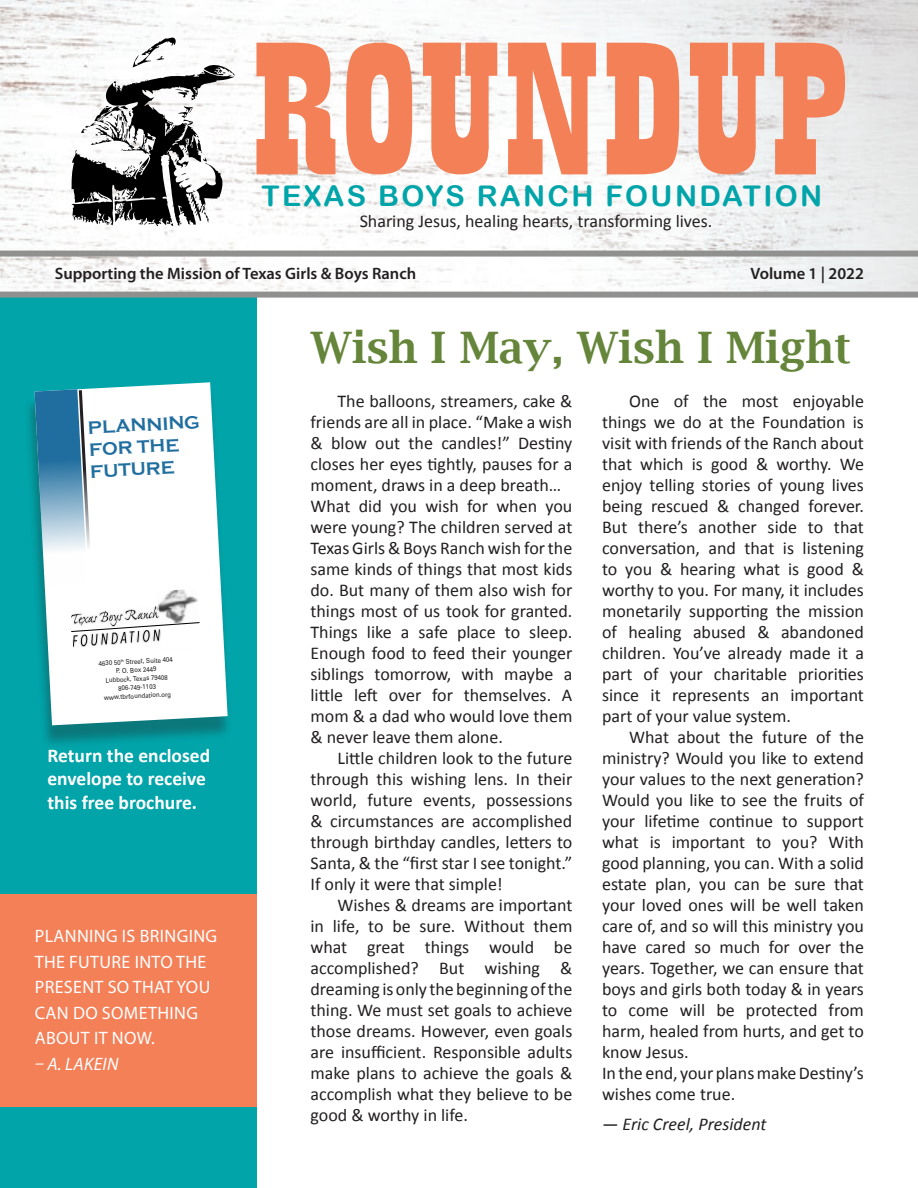
<style>
.page{position:relative;width:918px;height:1188px;background:#fff}
.page>*{position:absolute;margin:0;border:0;box-sizing:border-box;transform-origin:0 0}
.t1{font:600 43.5px "Lucida Bright";color:#65853a}
.t2{font:28.5px "Arial Rounded MT Bold";letter-spacing:.08em;color:#00a4a9}
.t3{font:700 19.5px/23.4px "Calibri";color:#fff}
.t4{font:700 18.3px/22px "Copperplate Gothic";color:#206e9f}
.t5{font:18px/21px "Calibri";color:#231f20;text-align:justify}
.t6{font:18px/25.5px "Myriad Pro";letter-spacing:.02em;color:#fff}
.t7{font:italic 18px "Calibri";color:#231f20}
.t8{font:italic 18px "Myriad Pro";letter-spacing:.02em;color:#fff}
.t9{font:600 16.5px "Myriad Pro";color:#231f20}
.t10{font:6.75px/8.6px "Univers";color:#231f20;text-align:center;scale:.9 1}
</style>
<div class="page">
<div style="left:0;top:292px;width:256px;height:896px;background:#00a4a9"></div>
<img style="left:0;top:0;width:918px;height:292px">
<div style="left:0;top:251px;width:918px;height:6px;background:#90908f"></div>
<div style="left:0;top:292px;width:918px;height:6px;background:#90908f"></div>
<svg style="left:72px;top:38px;width:163px;height:188px"></svg>
<svg style="left:257px;top:43px;width:588px;height:132px;fill:#f48058"></svg>
<div style="left:23px;top:389px;width:209px;height:359px;background:#231f20;opacity:.33"></div>
<svg style="left:35px;top:382px;width:193px;height:343px"></svg>
<svg style="left:35px;top:387px;width:179px;height:324px;background:#dae7ec"></svg>
<div style="left:0;top:894px;width:256px;height:213px;background:#f48058"></div>
<h2 class="t2" style="left:262px;top:179px;width:562px">TEXAS BOYS RANCH FOUNDATION</h2>
<p class="t5" style="left:360px;top:210px;width:354px">Sharing Jesus, healing hearts, transforming lives.</p>
<p class="t9" style="left:55px;top:263px;width:363px">Supporting the Mission of Texas Girls &amp; Boys Ranch</p>
<p class="t9" style="left:750px;top:263px;width:115px">Volume 1 | 2022</p>
<p class="t4" style="left:87px;top:417px;width:114px;rotate:-3deg">PLANNING<br>FOR THE<br>FUTURE</p>
<p class="t10" style="left:99px;top:659px;width:84px;rotate:-3deg">4630 50<sup>th</sup> Street, Suite 404<br>P. O. Box 2449<br>Lubbock, Texas 79408<br>806-749-1103 www.tbrfoundation.org</p>
<p class="t3" style="left:48px;top:744px;width:164px">Return the enclosed envelope to receive this free brochure.</p>
<p class="t6" style="left:35px;top:923px;width:184px">PLANNING IS BRINGING<br>THE FUTURE INTO THE<br>PRESENT SO THAT YOU<br>CAN DO SOMETHING<br>ABOUT IT NOW.</p>
<p class="t8" style="left:35px;top:1053px;width:85px">– A. LAKEIN</p>
<h1 class="t1" style="left:310px;top:323px;width:542px">Wish I May, Wish I Might</h1>
<p class="t5" style="left:310px;top:391px;width:263px;text-align:left;text-indent:27px">The balloons, streamers, cake &amp; friends are all in place. “Make a wish &amp; blow out the candles!” Destiny closes her eyes tightly, pauses for a moment, draws in a deep breath…<br>What did you wish for when you were young? The children served at<br>Texas Girls &amp; Boys Ranch wish for the same kinds of things that most kids do. But many of them also wish for things most of us took for granted.<br>Things like a safe place to sleep.<br>Enough food to feed their younger siblings tomorrow, with maybe a little left over for themselves. A mom &amp; a dad who would love them &amp; never leave them alone.</p>
<p class="t5" style="left:310px;top:748px;width:263px;text-indent:27px">Little children look to the future through this wishing lens. In their world, future events, possessions &amp; circumstances are accomplished through birthday candles, letters to Santa, &amp; the “first star I see tonight.” If only it were that simple!</p>
<p class="t5" style="left:310px;top:895px;width:263px;text-indent:27px">Wishes &amp; dreams are important in life, to be sure. Without them what great things would be accomplished? But wishing &amp; dreaming is only the beginning of the thing. We must set goals to achieve those dreams. However, even goals are insufficient. Responsible adults make plans to achieve the goals &amp; accomplish what they believe to be good &amp; worthy in life.</p>
<p class="t5" style="left:602px;top:391px;width:263px;text-indent:27px">One of the most enjoyable things we do at the Foundation is visit with friends of the Ranch about that which is good &amp; worthy. We enjoy telling stories of young lives being rescued &amp; changed forever.<br>But there’s another side to that conversation, and that is listening to you &amp; hearing what is good &amp; worthy to you. For many, it includes monetarily supporting the mission of healing abused &amp; abandoned children. You’ve already made it a part of your charitable priorities since it represents an important part of your value system.</p>
<p class="t5" style="left:602px;top:727px;width:263px;text-align:left;text-indent:27px">What about the future of the ministry? Would you like to extend your values to the next generation?<br>Would you like to see the fruits of your lifetime continue to support what is important to you? With good planning, you can. With a solid estate plan, you can be sure that your loved ones will be well taken care of, and so will this ministry you have cared so much for over the years. Together, we can ensure that boys and girls both today &amp; in years to come will be protected from harm, healed from hurts, and get to know Jesus.<br>In the end, your plans make Destiny’s wishes come true.</p>
<p class="t7" style="left:602px;top:1112px;width:166px">— Eric Creel, President</p>
</div>
